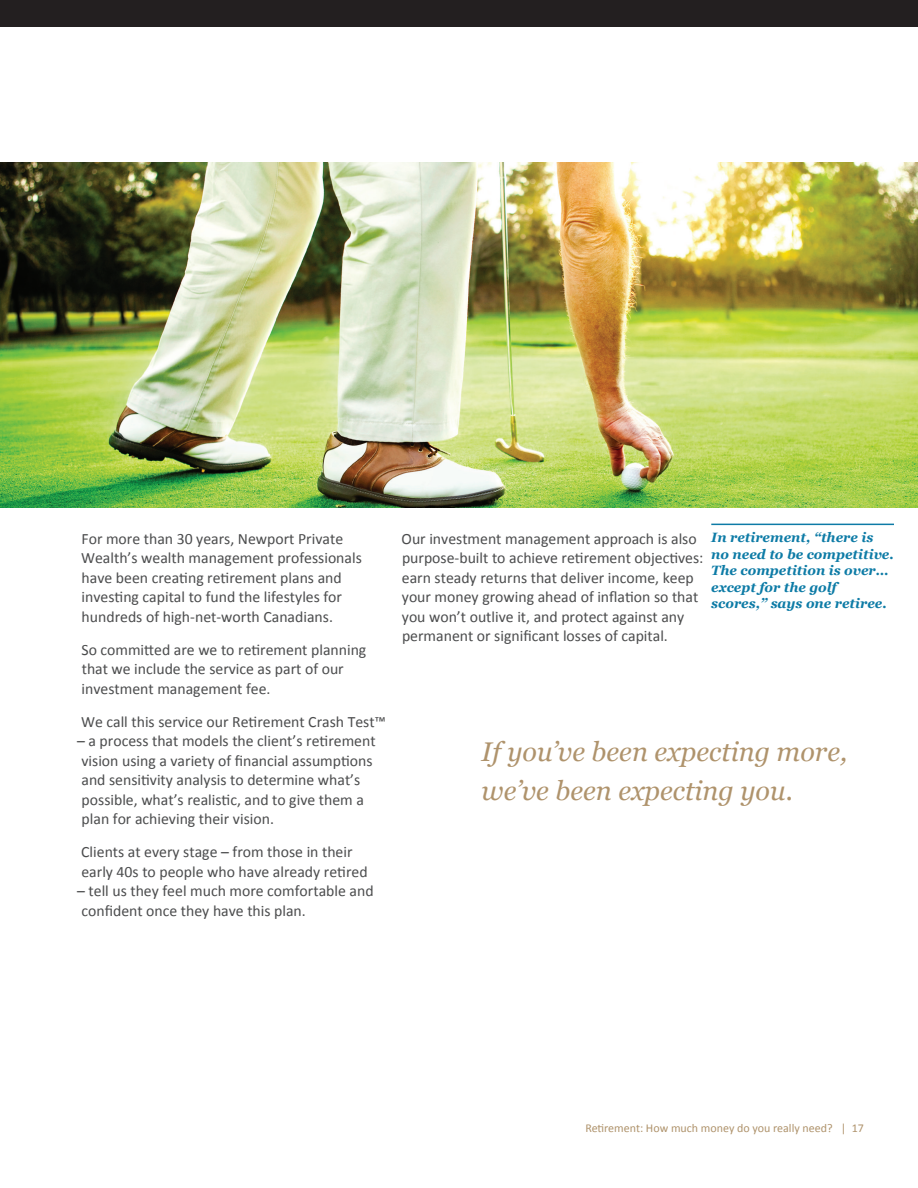
<style>
.page{position:relative;width:918px;height:1188px;background:#fff}
.page>*{position:absolute;margin:0;border:0;box-sizing:border-box;transform-origin:0 0}
.t1{font:italic 27px/39px "Georgia";color:#af936c}
.t2{font:15.75px/19.5px "Calibri";color:#4b4c4d}
.t3{font:italic 700 13.5px/16.5px "Georgia";color:#0d7ba6}
.t4{font:12px "Calibri";color:#af936c}
</style>
<div class="page">
<div style="left:0;top:0;width:918px;height:27px;background:#231f20"></div>
<img style="left:0;top:162px;width:918px;height:346px">
<hr style="left:711px;top:524px;width:183px;height:1px;background:#0d7ba6">
<p class="t2" style="left:81px;top:529px;width:282px">For more than 30 years, Newport Private Wealth’s wealth management professionals have been creating retirement plans and investing capital to fund the lifestyles for hundreds of high-net-worth Canadians.</p>
<p class="t2" style="left:81px;top:640px;width:286px">So committed are we to retirement planning that we include the service as part of our investment management fee.</p>
<p class="t2" style="left:81px;top:712px;width:306px">We call this service our Retirement Crash Test™</p>
<p class="t2" style="left:77px;top:732px;width:300px">– a process that models the client’s retirement vision using a variety of financial assumptions and sensitivity analysis to determine what’s possible, what’s realistic, and to give them a plan for achieving their vision.</p>
<p class="t2" style="left:81px;top:843px;width:288px">Clients at every stage – from those in their early 40s to people who have already retired</p>
<p class="t2" style="left:77px;top:882px;width:298px">– tell us they feel much more comfortable and confident once they have this plan.</p>
<p class="t2" style="left:402px;top:529px;width:303px">Our investment management approach is also purpose-built to achieve retirement objectives: earn steady returns that deliver income, keep your money growing ahead of inflation so that you won’t outlive it, and protect against any permanent or significant losses of capital.</p>
<p class="t3" style="left:711px;top:529px;width:184px">In retirement, “there is no need to be competitive.<br>The competition is over… except for the golf scores,” says one retiree.</p>
<h1 class="t1" style="left:482px;top:732px;width:367px">If you’ve been expecting more, we’ve been expecting you.</h1>
<p class="t4" style="left:585px;top:1120px;width:280px">Retirement: How much money do you really need? | 17</p>
</div>
